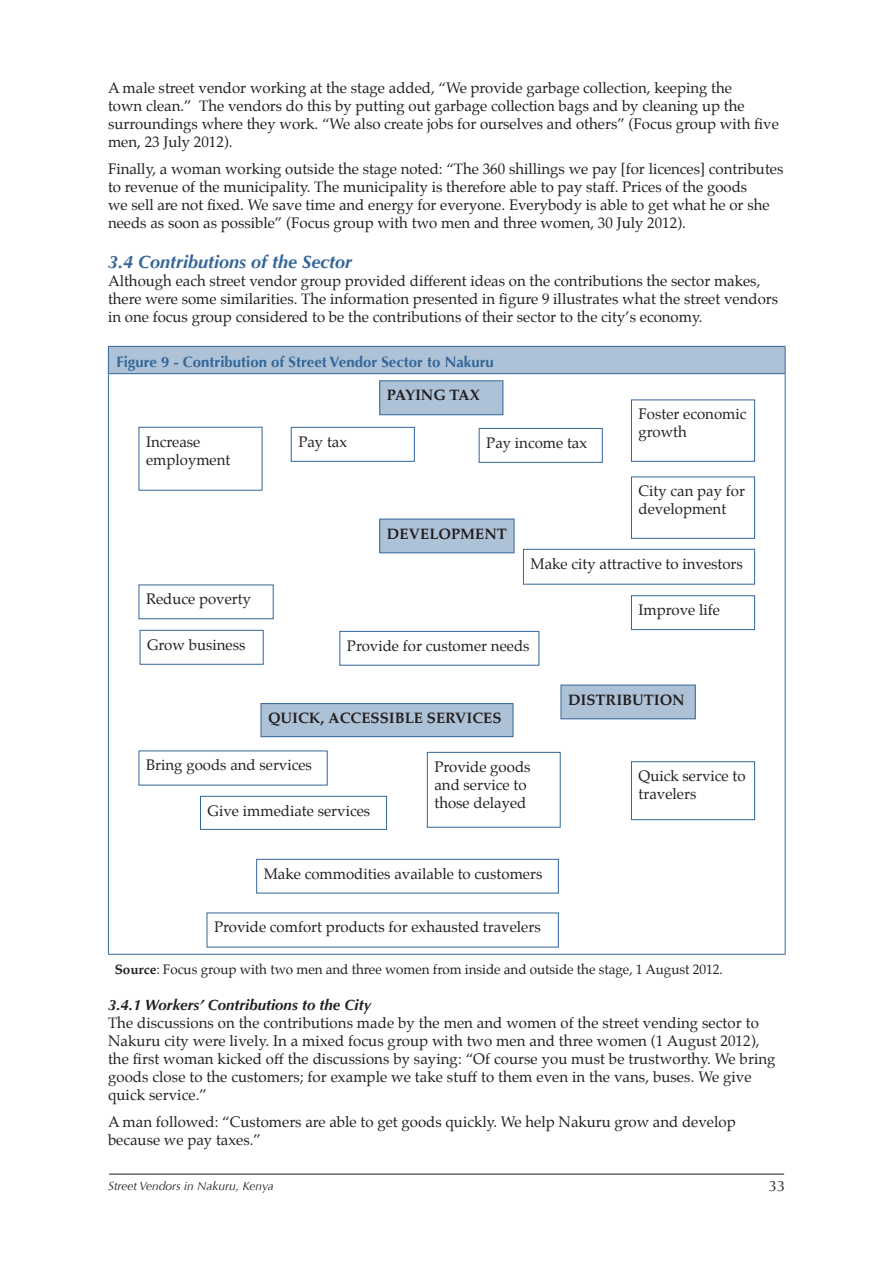
<style>
.page{position:relative;width:893px;height:1263px;background:#fff}
.page>*{position:absolute;margin:0;border:0;box-sizing:border-box;transform-origin:0 0}
.t1{font:italic 700 18px "Optima";color:#369}
.t2{font:15px/18px "Palatino";color:#231f20}
.t3{font:700 15px "Palatino";color:#231f20}
.t4{font:700 15px "Optima";color:#369}
.t5{font:italic 700 15px "Optima";color:#231f20}
.t6{font:15px "Optima";color:#231f20}
.t7{font:13.5px "Palatino";letter-spacing:-.005em;color:#231f20}
.t8{font:italic 12px "Optima";color:#231f20}
.s1{font-weight:700}
</style>
<div class="page">
<hr style="left:109px;top:1174px;width:675px;height:1px;background:#231f20">
<div style="left:108px;top:346px;width:677px;height:28px;background:#adc2d6"></div>
<hr style="left:108px;top:346px;width:677px;height:1px;background:#369">
<svg style="left:108px;top:347px;width:1px;height:26px"></svg>
<svg style="left:785px;top:347px;width:1px;height:26px"></svg>
<hr style="left:108px;top:373px;width:677px;height:1px;background:#369">
<hr style="left:108px;top:374px;width:1px;height:580px;background:#369">
<hr style="left:785px;top:374px;width:1px;height:580px;background:#369">
<hr style="left:108px;top:954px;width:677px;height:1px;background:#369">
<div style="left:139px;top:427px;width:123px;height:64px;border:1px solid #369"></div>
<div style="left:139px;top:584px;width:135px;height:35px;border:1px solid #369"></div>
<div style="left:291px;top:427px;width:124px;height:35px;border:1px solid #369"></div>
<div style="left:140px;top:630px;width:124px;height:35px;border:1px solid #369"></div>
<div style="left:200px;top:796px;width:187px;height:34px;border:1px solid #369"></div>
<div style="left:479px;top:428px;width:124px;height:35px;border:1px solid #369"></div>
<div style="left:339px;top:631px;width:200px;height:34px;border:1px solid #369"></div>
<div style="left:427px;top:752px;width:134px;height:75px;border:1px solid #369"></div>
<div style="left:631px;top:399px;width:124px;height:63px;border:1px solid #369"></div>
<div style="left:523px;top:549px;width:232px;height:35px;border:1px solid #369"></div>
<div style="left:256px;top:859px;width:303px;height:34px;border:1px solid #369"></div>
<div style="left:631px;top:476px;width:124px;height:63px;border:1px solid #369"></div>
<div style="left:631px;top:595px;width:124px;height:35px;border:1px solid #369"></div>
<div style="left:631px;top:761px;width:124px;height:59px;border:1px solid #369"></div>
<div style="left:380px;top:381px;width:123px;height:34px;background:#adc2d6"></div>
<div style="left:379px;top:380px;width:124px;height:35px;border:1px solid #369"></div>
<div style="left:380px;top:519px;width:134px;height:34px;background:#adc2d6"></div>
<div style="left:379px;top:519px;width:135px;height:34px;border:1px solid #369"></div>
<div style="left:261px;top:704px;width:252px;height:33px;background:#adc2d6"></div>
<div style="left:261px;top:703px;width:252px;height:34px;border:1px solid #369"></div>
<div style="left:561px;top:685px;width:134px;height:34px;background:#adc2d6"></div>
<div style="left:561px;top:685px;width:135px;height:34px;border:1px solid #369"></div>
<p class="t2" style="left:108px;top:81px;width:672px">A male street vendor working at the stage added, “We provide garbage collection, keeping the<br>town clean.” The vendors do this by putting out garbage collection bags and by cleaning up the surroundings where they work. “We also create jobs for ourselves and others” (Focus group with five men, 23 July 2012).</p>
<p class="t2" style="left:108px;top:162px;width:677px">Finally, a woman working outside the stage noted: “The 360 shillings we pay [for licences] contributes to revenue of the municipality. The municipality is therefore able to pay staff. Prices of the goods<br>we sell are not fixed. We save time and energy for everyone. Everybody is able to get what he or she needs as soon as possible” (Focus group with two men and three women, 30 July 2012).</p>
<p class="t1" style="left:108px;top:254px;width:246px">3.4 Contributions of the Sector</p>
<p class="t2" style="left:108px;top:272px;width:672px">Although each street vendor group provided different ideas on the contributions the sector makes, there were some similarities. The information presented in figure 9 illustrates what the street vendors in one focus group considered to be the contributions of their sector to the city’s economy.</p>
<p class="t4" style="left:116px;top:356px;width:379px">Figure 9 - Contribution of Street Vendor Sector to Nakuru</p>
<p class="t2" style="left:146px;top:434px;width:86px">Increase employment</p>
<p class="t2" style="left:146px;top:592px;width:107px">Reduce poverty</p>
<p class="t2" style="left:147px;top:637px;width:100px">Grow business</p>
<p class="t2" style="left:298px;top:434px;width:50px">Pay tax</p>
<p class="t3" style="left:387px;top:389px;width:94px">PAYING TAX</p>
<p class="t2" style="left:486px;top:435px;width:102px">Pay income tax</p>
<p class="t3" style="left:387px;top:527px;width:121px">DEVELOPMENT</p>
<p class="t2" style="left:639px;top:407px;width:109px">Foster economic growth</p>
<p class="t2" style="left:639px;top:484px;width:108px">City can pay for development</p>
<p class="t2" style="left:531px;top:556px;width:214px">Make city attractive to investors</p>
<p class="t2" style="left:639px;top:602px;width:83px">Improve life</p>
<p class="t2" style="left:347px;top:638px;width:184px">Provide for customer needs</p>
<p class="t3" style="left:268px;top:711px;width:235px">QUICK, ACCESSIBLE SERVICES</p>
<p class="t3" style="left:568px;top:693px;width:118px">DISTRIBUTION</p>
<p class="t2" style="left:146px;top:758px;width:167px">Bring goods and services</p>
<p class="t2" style="left:208px;top:803px;width:164px">Give immediate services</p>
<p class="t2" style="left:434px;top:759px;width:98px">Provide goods and service to those delayed</p>
<p class="t2" style="left:264px;top:866px;width:280px">Make commodities available to customers</p>
<p class="t2" style="left:214px;top:920px;width:328px">Provide comfort products for exhausted travelers</p>
<p class="t2" style="left:639px;top:768px;width:108px">Quick service to travelers</p>
<p class="t7" style="left:115px;top:963px;width:610px"><span class="s1">Source</span>: Focus group with two men and three women from inside and outside the stage, 1 August 2012.</p>
<p class="t5" style="left:108px;top:998px;width:265px">3.4.1 Workers’ Contributions to the City</p>
<p class="t2" style="left:108px;top:1015px;width:669px">The discussions on the contributions made by the men and women of the street vending sector to Nakuru city were lively. In a mixed focus group with two men and three women (1 August 2012), the first woman kicked off the discussions by saying: “Of course you must be trustworthy. We bring goods close to the customers; for example we take stuff to them even in the vans, buses. We give quick service.”</p>
<p class="t2" style="left:108px;top:1114px;width:629px">A man followed: “Customers are able to get goods quickly. We help Nakuru grow and develop because we pay taxes.”</p>
<p class="t8" style="left:108px;top:1181px;width:167px">Street Vendors in Nakuru, Kenya</p>
<p class="t6" style="left:769px;top:1177px;width:18px">33</p>
</div>
